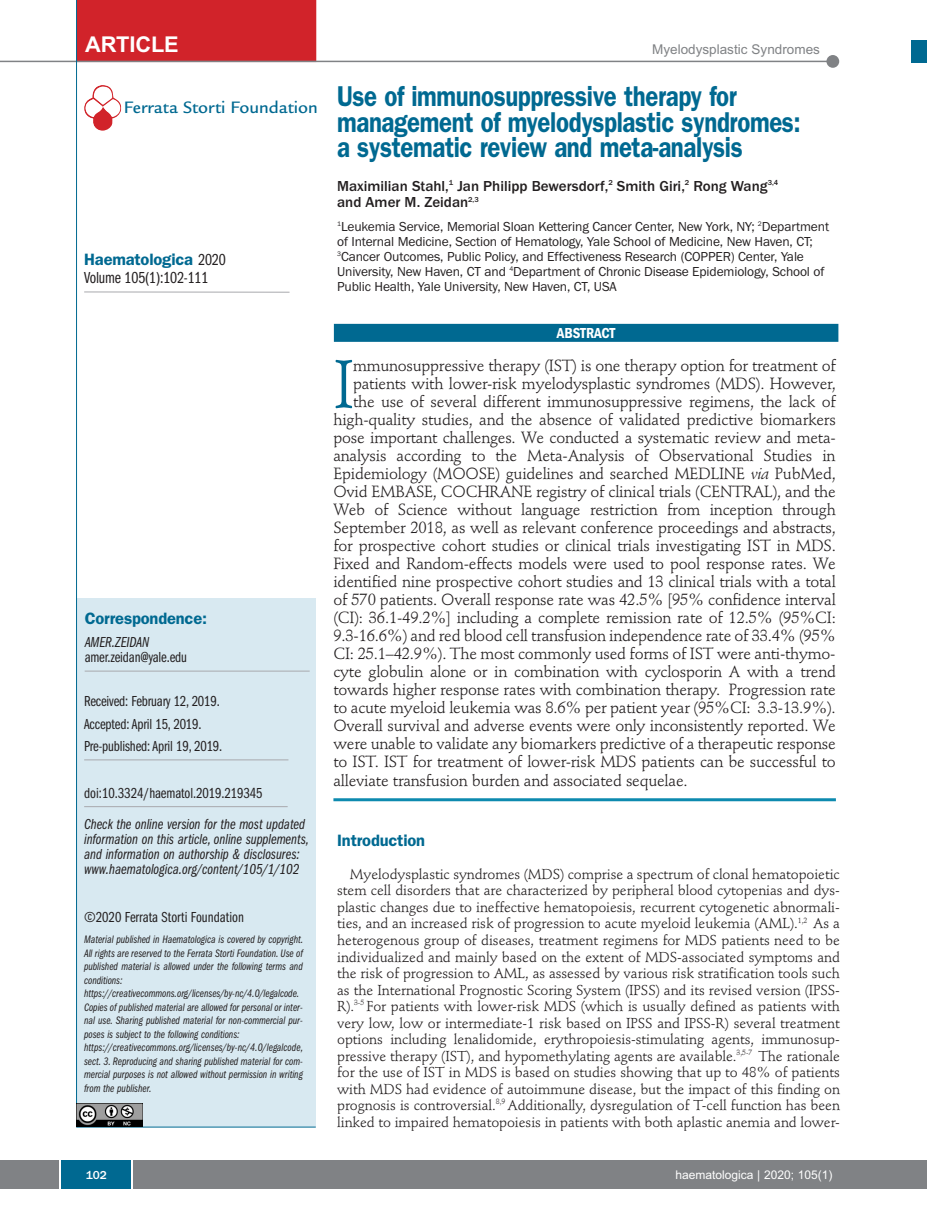
<style>
.page{position:relative;width:927px;height:1225px;background:#fff}
.page>*{position:absolute;margin:0;border:0;box-sizing:border-box;transform-origin:0 0}
.t1{font:66.45px "Stempel Schneidler";color:#006991}
.t2{font:600 28.8px/25.5px "Franklin Gothic";letter-spacing:-.015em;color:#006991;scale:.83 1}
.t3{font:700 21.75px "Arial";letter-spacing:-.01em;color:#fff}
.t4{font:500 18px "Legacy Sans";color:#006991}
.t5{font:600 16.5px "Franklin Gothic";letter-spacing:-.01em;color:#006991}
.t6{font:16.5px "Franklin Gothic Book Cmpr";letter-spacing:-.01em;color:#231f20}
.t7{font:16.05px "Stempel Schneidler";letter-spacing:-.015em;color:#231f20}
.t8{font:15px/15px "Franklin Gothic Book Cmpr Ital";color:#231f20}
.t9{font:15px/22.5px "Franklin Gothic Book Cmpr";letter-spacing:-.01em;color:#231f20}
.t10{font:500 15px/16.5px "Franklin Gothic";color:#231f20}
.t11{font:600 condensed 15px "Franklin Gothic";letter-spacing:-.005em;color:#fff}
.t12{font:14.25px/16.5px "Stempel Schneidler";letter-spacing:-.005em;color:#231f20;text-align:justify}
.t13{font:13.5px/15px "Franklin Gothic";letter-spacing:-.01em;color:#231f20}
.t14{font:13.5px "Arial";color:#808285}
.t15{font:12px "Arial";color:#fff}
.t16{font:500 12px "Franklin Gothic";color:#fff}
.t17{font:11.25px/13.5px "Franklin Gothic Book Cmpr Ital";color:#231f20}
.s1{font-family:"Franklin Gothic Book Cmpr";font-weight:400;color:#231f20}
.s2{font-style:italic}
</style>
<div class="page">
<div style="left:911px;top:40px;width:16px;height:22px;background:#006991"></div>
<div style="left:910px;top:1160px;width:17px;height:28px;background:#808285"></div>
<div style="left:0;top:1160px;width:910px;height:28px;background:#808285"></div>
<div style="left:61px;top:1160px;width:71px;height:28px;background:#006991"></div>
<svg style="left:60px;top:1160px;width:1px;height:28px"></svg>
<svg style="left:132px;top:1160px;width:1px;height:28px"></svg>
<div style="left:77px;top:598px;width:239px;height:529px;background:#d8e9f1"></div>
<hr style="left:84px;top:759px;width:204px;height:1px;background:#a8a9ad">
<hr style="left:85px;top:671px;width:225px;height:1px;background:#a8a9ad">
<hr style="left:76px;top:1126px;width:240px;height:1px;background:#006991">
<hr style="left:84px;top:292px;width:206px;height:1px;background:#a8a9ad">
<div style="left:77px;top:0;width:239px;height:62px;background:#d1232a"></div>
<hr style="left:0;top:61px;width:830px;height:1px;background:#808285">
<div style="left:826px;top:55px;width:13px;height:13px;background:#808285;border-radius:50%"></div>
<hr style="left:84px;top:806px;width:204px;height:1px;background:#a8a9ad">
<hr style="left:76px;top:0;width:1px;height:1126px;background:#006991">
<img style="left:77px;top:1103px;width:65px;height:23px">
<img style="left:84px;top:85px;width:37px;height:46px">
<hr style="left:333px;top:798px;width:503px;height:3px;background:#0d8aaf">
<div style="left:334px;top:324px;width:504px;height:18px;background:#006991"></div>
<h3 class="t3" style="left:85px;top:32px;width:95px">ARTICLE</h3>
<p class="t14" style="left:652px;top:42px;width:169px">Myelodysplastic Syndromes</p>
<p class="t4" style="left:124px;top:101px;width:196px">Ferrata Storti Foundation</p>
<p class="t5" style="left:84px;top:254px;width:143px">Haematologica <span class="s1">2020</span></p>
<p class="t6" style="left:84px;top:272px;width:126px">Volume 105(1):102-111</p>
<p class="t5" style="left:85px;top:612px;width:124px">Correspondence:</p>
<p class="t8" style="left:85px;top:636px;width:66px">AMER.ZEIDAN</p>
<p class="t9" style="left:85px;top:647px;width:104px">amer.zeidan@yale.edu</p>
<p class="t9" style="left:84px;top:691px;width:140px">Received: February 12, 2019.<br>Accepted: April 15, 2019.<br>Pre-published: April 19, 2019.</p>
<p class="t9" style="left:84px;top:783px;width:180px">doi:10.3324/haematol.2019.219345</p>
<p class="t8" style="left:84px;top:817px;width:226px">Check the online version for the most updated information on this article, online supplements, and information on authorship &amp; disclosures: www.haematologica.org/content/105/1/102</p>
<p class="t9" style="left:84px;top:907px;width:161px">©2020 Ferrata Storti Foundation</p>
<p class="t17" style="left:84px;top:933px;width:221px">Material published in Haematologica is covered by copyright.<br>All rights are reserved to the Ferrata Storti Foundation. Use of published material is allowed under the following terms and conditions: https://creativecommons.org/licenses/by-nc/4.0/legalcode.<br>Copies of published material are allowed for personal or inter&shy;nal use. Sharing published material for non-commercial pur&shy;poses is subject to the following conditions: https://creativecommons.org/licenses/by-nc/4.0/legalcode, sect. 3. Reproducing and sharing published material for com&shy;mercial purposes is not allowed without permission in writing from the publisher.</p>
<h2 class="t2" style="left:337px;top:86px;width:560px">Use of immunosuppressive therapy for management of myelodysplastic syndromes: a systematic review and meta-analysis</h2>
<p class="t10" style="left:337px;top:177px;width:443px">Maximilian Stahl,<sup>1</sup> Jan Philipp Bewersdorf,<sup>2</sup> Smith Giri,<sup>2</sup> Rong Wang<sup>3,4 </sup>and Amer M. Zeidan<sup>2,3</sup></p>
<p class="t13" style="left:337px;top:218px;width:494px"><sup>1</sup>Leukemia Service, Memorial Sloan Kettering Cancer Center, New York, NY; <sup>2</sup>Department of Internal Medicine, Section of Hematology, Yale School of Medicine, New Haven, CT; <sup>3</sup>Cancer Outcomes, Public Policy, and Effectiveness Research (COPPER) Center, Yale University, New Haven, CT and <sup>4</sup>Department of Chronic Disease Epidemiology, School of Public Health, Yale University, New Haven, CT, USA</p>
<p class="t11" style="left:557px;top:327px;width:60px">ABSTRACT</p>
<h1 class="t1" style="left:333px;top:357px;width:22px">I</h1>
<p class="t7" style="left:353px;top:359px;width:484px">mmunosuppressive therapy (IST) is one therapy option for treatment of</p>
<p class="t7" style="left:353px;top:377px;width:484px">patients with lower-risk myelodysplastic syndromes (MDS). However,</p>
<p class="t7" style="left:353px;top:395px;width:484px">the use of several different immunosuppressive regimens, the lack of</p>
<p class="t7" style="left:333px;top:413px;width:504px">high-quality studies, and the absence of validated predictive biomarkers</p>
<p class="t7" style="left:333px;top:431px;width:504px">pose important challenges. We conducted a systematic review and meta-</p>
<p class="t7" style="left:333px;top:449px;width:504px">analysis according to the Meta-Analysis of Observational Studies in</p>
<p class="t7" style="left:333px;top:467px;width:504px">Epidemiology (MOOSE) guidelines and searched MEDLINE <span class="s2">via</span> PubMed,</p>
<p class="t7" style="left:333px;top:485px;width:504px">Ovid EMBASE, COCHRANE registry of clinical trials (CENTRAL), and the</p>
<p class="t7" style="left:333px;top:503px;width:504px">Web of Science without language restriction from inception through</p>
<p class="t7" style="left:333px;top:521px;width:504px">September 2018, as well as relevant conference proceedings and abstracts,</p>
<p class="t7" style="left:333px;top:539px;width:504px">for prospective cohort studies or clinical trials investigating IST in MDS.</p>
<p class="t7" style="left:333px;top:557px;width:504px">Fixed and Random-effects models were used to pool response rates. We</p>
<p class="t7" style="left:333px;top:575px;width:504px">identified nine prospective cohort studies and 13 clinical trials with a total</p>
<p class="t7" style="left:333px;top:593px;width:504px">of 570 patients. Overall response rate was 42.5% [95% confidence interval</p>
<p class="t7" style="left:333px;top:611px;width:504px">(CI): 36.1-49.2%] including a complete remission rate of 12.5% (95%CI:</p>
<p class="t7" style="left:333px;top:629px;width:504px">9.3-16.6%) and red blood cell transfusion independence rate of 33.4% (95%</p>
<p class="t7" style="left:333px;top:647px;width:504px">CI: 25.1–42.9%). The most commonly used forms of IST were anti-thymo-</p>
<p class="t7" style="left:333px;top:665px;width:504px">cyte globulin alone or in combination with cyclosporin A with a trend</p>
<p class="t7" style="left:333px;top:683px;width:504px">towards higher response rates with combination therapy. Progression rate</p>
<p class="t7" style="left:333px;top:701px;width:504px">to acute myeloid leukemia was 8.6% per patient year (95%CI: 3.3-13.9%).</p>
<p class="t7" style="left:333px;top:719px;width:504px">Overall survival and adverse events were only inconsistently reported. We</p>
<p class="t7" style="left:333px;top:737px;width:504px">were unable to validate any biomarkers predictive of a therapeutic response</p>
<p class="t7" style="left:333px;top:755px;width:504px">to IST. IST for treatment of lower-risk MDS patients can be successful to</p>
<p class="t7" style="left:333px;top:773px;width:356px">alleviate transfusion burden and associated sequelae.</p>
<p class="t5" style="left:337px;top:834px;width:89px">Introduction</p>
<p class="t12" style="left:337px;top:867px;width:504px;text-indent:13px">Myelodysplastic syndromes (MDS) comprise a spectrum of clonal hematopoietic stem cell disorders that are characterized by peripheral blood cytopenias and dys&shy;plastic changes due to ineffective hematopoiesis, recurrent cytogenetic abnormali&shy;ties, and an increased risk of progression to acute myeloid leukemia (AML).<sup>1,2</sup> As a heterogenous group of diseases, treatment regimens for MDS patients need to be individualized and mainly based on the extent of MDS-associated symptoms and the risk of progression to AML, as assessed by various risk stratification tools such as the International Prognostic Scoring System (IPSS) and its revised version (IPSS-R).<sup>3-5</sup> For patients with lower-risk MDS (which is usually defined as patients with very low, low or intermediate-1 risk based on IPSS and IPSS-R) several treatment options including lenalidomide, erythropoiesis-stimulating agents, immunosup&shy;pressive therapy (IST), and hypomethylating agents are available.<sup>3,5-7</sup> The rationale for the use of IST in MDS is based on studies showing that up to 48% of patients with MDS had evidence of autoimmune disease, but the impact of this finding on prognosis is controversial.<sup>8,9</sup> Additionally, dysregulation of T-cell function has been linked to impaired hematopoiesis in patients with both aplastic anemia and lower-</p>
<p class="t16" style="left:86px;top:1167px;width:22px">102</p>
<p class="t15" style="left:676px;top:1167px;width:158px">haematologica | 2020; 105(1)</p>
</div>
